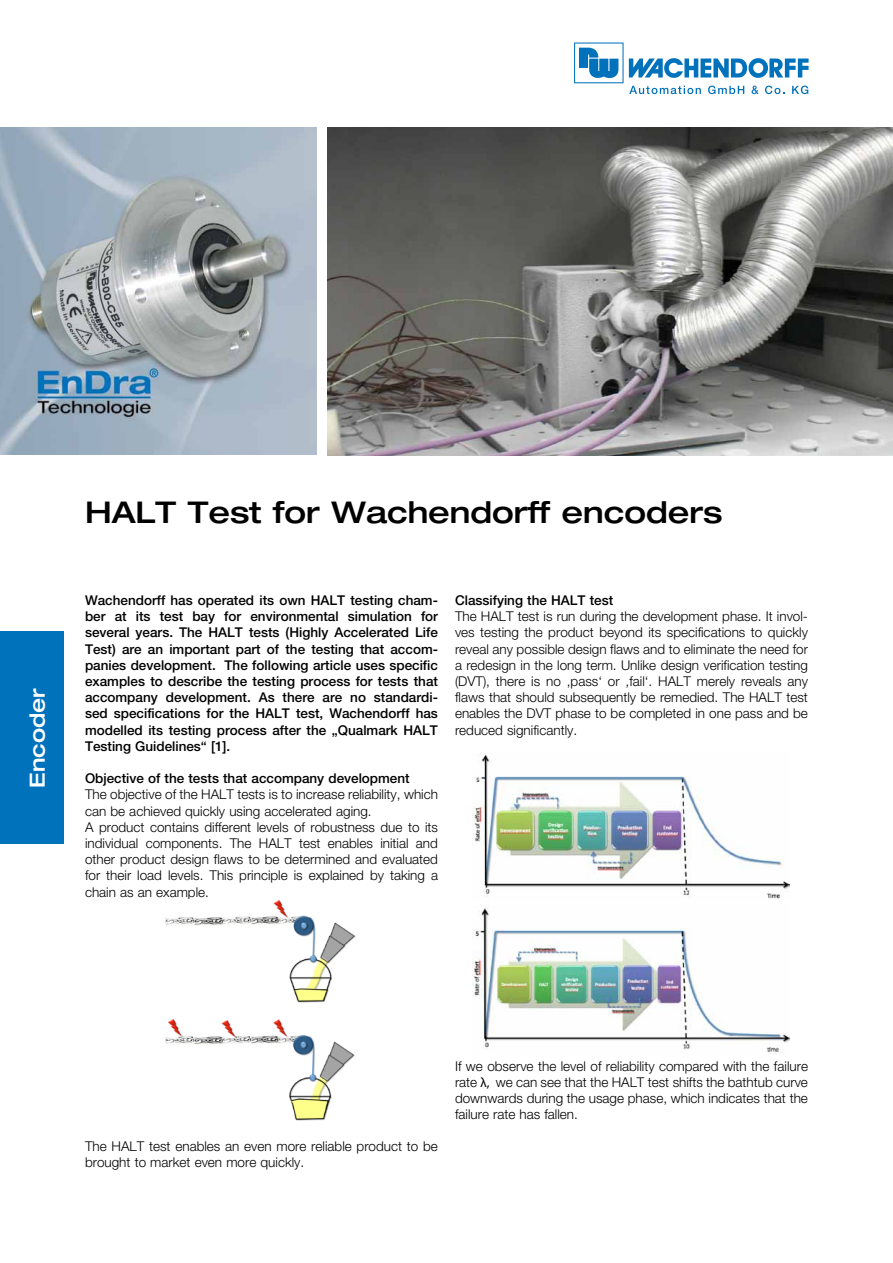
<style>
.page{position:relative;width:893px;height:1263px;background:#fff}
.page>*{position:absolute;margin:0;border:0;box-sizing:border-box;transform-origin:0 0}
.t1{font:500 expanded 30px "Helvetica Neue LT Pro";color:#000}
.t2{font:500 expanded 21px "Helvetica Neue LT Pro";color:#fff}
.t3{font:300 13.5px/16.2px "Helvetica Neue LT Pro";color:#000}
.t4{font:500 13.5px/16.2px "Helvetica Neue LT Pro";color:#000;text-align:justify}
.s1{font-family:"Myriad Pro";font-weight:400}
</style>
<div class="page">
<svg style="left:574px;top:43px;width:235px;height:51px"></svg>
<img style="left:0;top:128px;width:317px;height:327px">
<div style="left:0;top:631px;width:64px;height:213px;background:#0072bc"></div>
<img style="left:165px;top:900px;width:191px;height:103px">
<img style="left:165px;top:1019px;width:190px;height:102px">
<img style="left:472px;top:753px;width:317px;height:146px">
<img style="left:472px;top:908px;width:317px;height:147px">
<img style="left:327px;top:128px;width:566px;height:327px">
<h2 class="t2" style="left:24px;top:787px;width:101px;rotate:-90deg">Encoder</h2>
<h1 class="t1" style="left:85px;top:493px;width:639px">HALT Test for Wachendorff encoders</h1>
<p class="t4" style="left:85px;top:592px;width:354px">Wachendorff has operated its own HALT testing cham&shy;ber at its test bay for environmental simulation for several years. The HALT tests (Highly Accelerated Life Test) are an important part of the testing that accom&shy;panies development. The following article uses specific examples to describe the testing process for tests that accompany development. As there are no standardi&shy;sed specifications for the HALT test, Wachendorff has modelled its testing process after the „Qualmark HALT Testing Guidelines“ [1].</p>
<p class="t4" style="left:85px;top:770px;width:326px">Objective of the tests that accompany development</p>
<p class="t3" style="left:85px;top:786px;width:354px">The objective of the HALT tests is to increase reliability, which can be achieved quickly using accelerated aging.<br>A product contains different levels of robustness due to its individual components. The HALT test enables initial and other product design flaws to be determined and evaluated for their load levels. This principle is explained by taking a chain as an example.</p>
<p class="t4" style="left:455px;top:592px;width:160px">Classifying the HALT test</p>
<p class="t3" style="left:455px;top:608px;width:354px;text-align:justify">The HALT test is run during the development phase. It invol&shy;ves testing the product beyond its specifications to quickly reveal any possible design flaws and to eliminate the need for a redesign in the long term. Unlike design verification testing (DVT), there is no ‚pass‘ or ‚fail‘. HALT merely reveals any flaws that should subsequently be remedied. The HALT test enables the DVT phase to be completed in one pass and be reduced significantly.</p>
<p class="t3" style="left:85px;top:1137px;width:354px">The HALT test enables an even more reliable product to be brought to market even more quickly.</p>
<p class="t3" style="left:455px;top:1058px;width:354px;text-align:justify">If we observe the level of reliability compared with the failure rate <span class="s1">λ,</span> we can see that the HALT test shifts the bathtub curve downwards during the usage phase, which indicates that the failure rate has fallen.</p>
</div>
